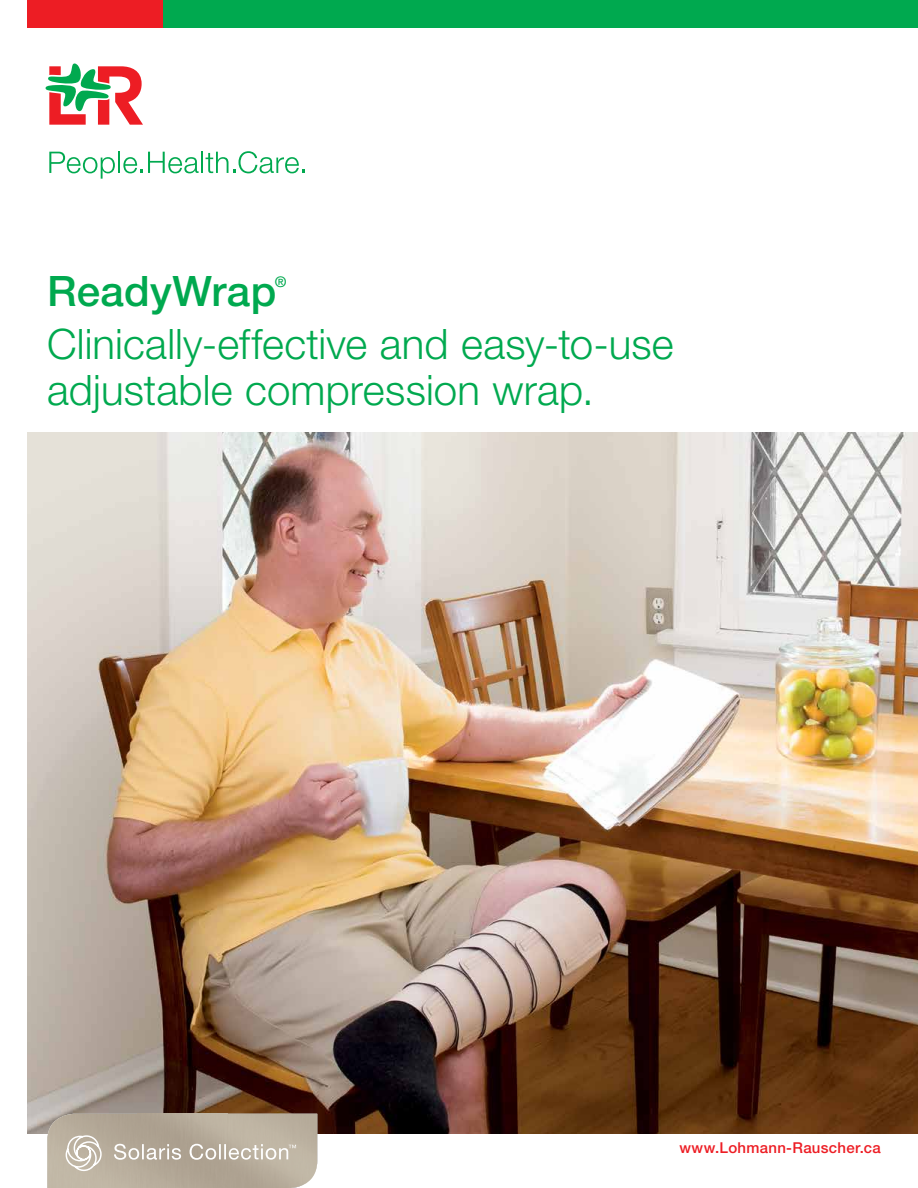
<style>
.page{position:relative;width:918px;height:1188px;background:#fff}
.page>*{position:absolute;margin:0;border:0;box-sizing:border-box;transform-origin:0 0}
.t1{font:300 42px/46.2px "Helvetica Neue LT Pro";letter-spacing:.005em;color:#00a94f}
.t2{font:500 42px "Helvetica Neue LT Pro";letter-spacing:.01em;color:#00a94f}
.t3{font:500 15px "Helvetica Neue LT Pro";letter-spacing:.02em;color:#ed1d24}
.t4{font:500 14.7px "Helvetica Neue LT Pro";color:#00a94f}
</style>
<div class="page">
<div style="left:162px;top:0;width:756px;height:27px;background:#00a94f"></div>
<div style="left:27px;top:0;width:135px;height:27px;background:#ed1d24"></div>
<svg style="left:45px;top:63px;width:98px;height:62px"></svg>
<svg style="left:49px;top:152px;width:66px;height:27px"></svg>
<hr style="left:118px;top:152px;width:2px;height:21px;background:#00a94f">
<svg style="left:123px;top:152px;width:76px;height:21px"></svg>
<hr style="left:201px;top:152px;width:2px;height:21px;background:#00a94f">
<svg style="left:206px;top:151px;width:99px;height:22px"></svg>
<img style="left:27px;top:432px;width:891px;height:702px">
<svg style="left:47px;top:1114px;width:270px;height:74px"></svg>
<p class="t2" style="left:47px;top:266px;width:231px">ReadyWrap</p>
<p class="t4" style="left:275px;top:273px;width:13px">®</p>
<p class="t1" style="left:47px;top:320px;width:628px">Clinically-effective and easy-to-use adjustable compression wrap.</p>
<p class="t3" style="left:666px;top:1139px;width:217px">wwww.Lohmann-Rauscher.ca</p>
<p class="t3" style="left:701px;top:1139px;width:181px">.Lohmann-Rauscher.com</p>
</div>
